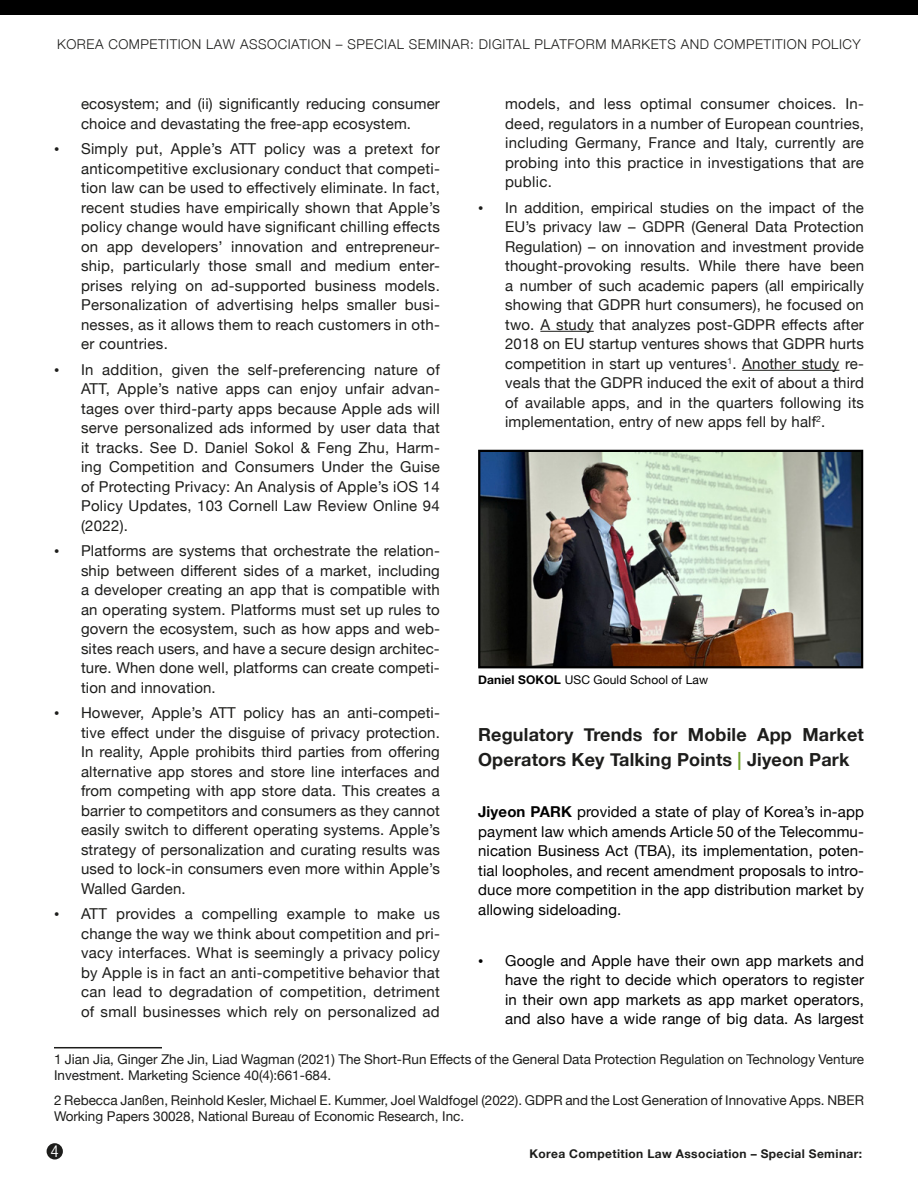
<style>
.page{position:relative;width:918px;height:1188px;background:#fff}
.page>*{position:absolute;margin:0;border:0;box-sizing:border-box;transform-origin:0 0}
.t1{font:700 18px/25.5px "Helvetica Neue";letter-spacing:.01em;color:#1d1d1b}
.t2{font:16.5px "Uniform Condensed";color:#fff}
.t3{font:15px/19.5px "Helvetica Neue";letter-spacing:.01em;color:#1d1d1b;text-align:justify}
.t4{font:15px/19.5px "Helvetica Neue";letter-spacing:.01em;color:#000;text-align:justify}
.t5{font:13.5px/16.2px "Helvetica Neue";color:#1d1d1b}
.t6{font:300 13.5px "Helvetica Neue";letter-spacing:.04em;color:#1d1d1b}
.t7{font:700 12px "Helvetica Neue";letter-spacing:.03em;color:#1d1d1b}
.t8{font:12px "Helvetica Neue";letter-spacing:.01em;color:#000}
.s1{font-family:"Times New Roman"}
.s2{font-weight:700}
.s3{color:#72a32d}
</style>
<div class="page">
<div style="left:47px;top:1143px;width:16px;height:17px;background:#1d1d1b;border-radius:50%"></div>
<div style="left:0;top:0;width:918px;height:15px;background:#000"></div>
<hr style="left:54px;top:1047px;width:108px;height:1px;background:#1d1d1b">
<hr style="left:540px;top:331px;width:54px;height:1px;background:#1d1d1b">
<hr style="left:742px;top:370px;width:97px;height:1px;background:#1d1d1b">
<img style="left:481px;top:453px;width:379px;height:212px">
<div style="left:478px;top:450px;width:385px;height:218px;border:2px solid #000"></div>
<p class="t6" style="left:57px;top:33px;width:805px">KOREA COMPETITION LAW ASSOCIATION – SPECIAL SEMINAR: DIGITAL PLATFORM MARKETS AND COMPETITION POLICY</p>
<p class="t3" style="left:81px;top:95px;width:360px">ecosystem; and (ii) significantly reducing consumer choice and devastating the free-app ecosystem.</p>
<p class="t3" style="left:81px;top:140px;width:360px;text-indent:-27px"><span class="s1">•</span> Simply put, Apple’s ATT policy was a pretext for anticompetitive exclusionary conduct that competi&shy;tion law can be used to effectively eliminate. In fact, recent studies have empirically shown that Apple’s policy change would have significant chilling effects on app developers’ innovation and entrepreneur&shy;ship, particularly those small and medium enter&shy;prises relying on ad-supported business models.<br>Personalization of advertising helps smaller busi&shy;nesses, as it allows them to reach customers in oth&shy;er countries.</p>
<p class="t3" style="left:81px;top:361px;width:360px;text-indent:-27px"><span class="s1">•</span> In addition, given the self-preferencing nature of ATT, Apple’s native apps can enjoy unfair advan&shy;tages over third-party apps because Apple ads will serve personalized ads informed by user data that it tracks. See D. Daniel Sokol &amp; Feng Zhu, Harm&shy;ing Competition and Consumers Under the Guise of Protecting Privacy: An Analysis of Apple’s iOS 14<br>Policy Updates, 103 Cornell Law Review Online 94 (2022).</p>
<p class="t3" style="left:81px;top:542px;width:360px;text-indent:-27px"><span class="s1">•</span> Platforms are systems that orchestrate the relation&shy;ship between different sides of a market, including a developer creating an app that is compatible with an operating system. Platforms must set up rules to govern the ecosystem, such as how apps and web&shy;sites reach users, and have a secure design architec&shy;ture. When done well, platforms can create competi&shy;tion and innovation.</p>
<p class="t3" style="left:81px;top:704px;width:360px;text-indent:-27px"><span class="s1">•</span> However, Apple’s ATT policy has an anti-competi&shy;tive effect under the disguise of privacy protection.<br>In reality, Apple prohibits third parties from offering alternative app stores and store line interfaces and from competing with app store data. This creates a barrier to competitors and consumers as they cannot easily switch to different operating systems. Apple’s strategy of personalization and curating results was used to lock-in consumers even more within Apple’s Walled Garden.</p>
<p class="t3" style="left:81px;top:905px;width:360px;text-indent:-27px"><span class="s1">•</span> ATT provides a compelling example to make us change the way we think about competition and pri&shy;vacy interfaces. What is seemingly a privacy policy by Apple is in fact an anti-competitive behavior that can lead to degradation of competition, detriment of small businesses which rely on personalized ad</p>
<p class="t5" style="left:54px;top:1052px;width:812px">1 Jian Jia, Ginger Zhe Jin, Liad Wagman (2021) The Short-Run Effects of the General Data Protection Regulation on Technology Venture<br>Investment. Marketing Science 40(4):661-684.</p>
<p class="t5" style="left:54px;top:1093px;width:811px">2 Rebecca Janßen, Reinhold Kesler, Michael E. Kummer, Joel Waldfogel (2022). GDPR and the Lost Generation of Innovative Apps. NBER<br>Working Papers 30028, National Bureau of Economic Research, Inc.</p>
<p class="t3" style="left:505px;top:95px;width:360px">models, and less optimal consumer choices. In&shy;deed, regulators in a number of European countries, including Germany, France and Italy, currently are probing into this practice in investigations that are public.</p>
<p class="t3" style="left:505px;top:199px;width:360px;text-indent:-27px"><span class="s1">•</span> In addition, empirical studies on the impact of the EU’s privacy law – GDPR (General Data Protection Regulation) – on innovation and investment provide thought-provoking results. While there have been a number of such academic papers (all empirically showing that GDPR hurt consumers), he focused on two. A study that analyzes post-GDPR effects after 2018 on EU startup ventures shows that GDPR hurts competition in start up ventures<sup>1</sup>. Another study re&shy;veals that the GDPR induced the exit of about a third of available apps, and in the quarters following its implementation, entry of new apps fell by half<sup>2</sup>.</p>
<p class="t8" style="left:478px;top:671px;width:232px"><span class="s2">Daniel SOKOL</span> USC Gould School of Law</p>
<p class="t1" style="left:478px;top:722px;width:387px">Regulatory Trends for Mobile App Market<br>Operators Key Talking Points <span class="s3">|</span> Jiyeon Park</p>
<p class="t4" style="left:478px;top:803px;width:387px"><span class="s2">Jiyeon PARK</span> provided a state of play of Korea’s in-app payment law which amends Article 50 of the Telecommu&shy;nication Business Act (TBA), its implementation, poten&shy;tial loopholes, and recent amendment proposals to intro&shy;duce more competition in the app distribution market by allowing sideloading.</p>
<p class="t4" style="left:505px;top:952px;width:360px;text-indent:-27px"><span class="s1">•</span> Google and Apple have their own app markets and have the right to decide which operators to register in their own app markets as app market operators, and also have a wide range of big data. As largest</p>
<p class="t2" style="left:51px;top:1141px;width:10px">4</p>
<p class="t7" style="left:530px;top:1144px;width:334px">Korea Competition Law Association – Special Seminar:</p>
</div>
